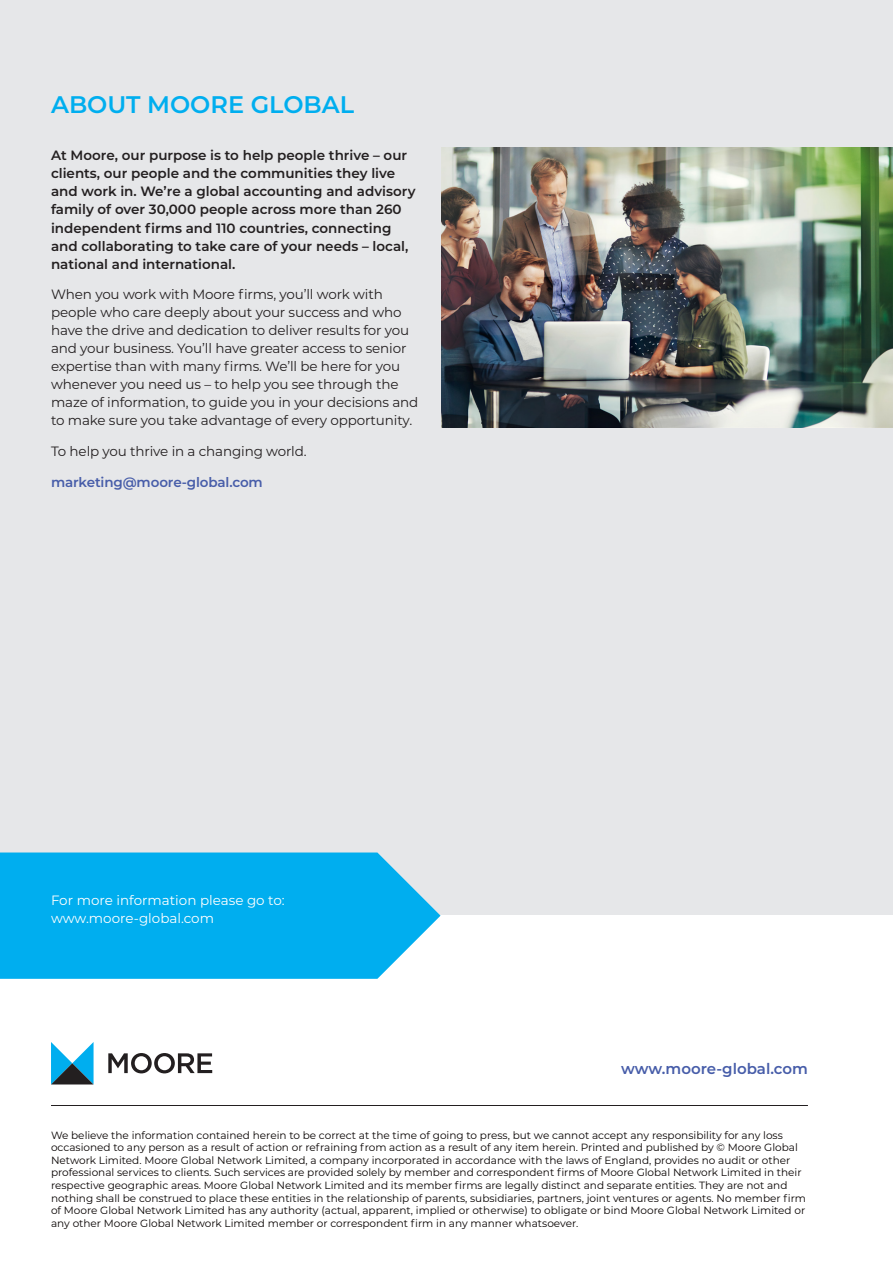
<style>
.page{position:relative;width:893px;height:1263px;background:#fff}
.page>*{position:absolute;margin:0;border:0;box-sizing:border-box;transform-origin:0 0}
.t1{font:600 24px "Montserrat";color:#00aeef}
.t2{font:600 15px "Montserrat";color:#475da9}
.Body{font:13.5px/18px "Montserrat";letter-spacing:-.01em;color:#231f20}
.Intro{font:600 13.5px/18px "Montserrat";color:#231f20}
.Intro-2{font:13.5px/18px "Montserrat";color:#fff}
.Body-2{font:600 13.5px "Montserrat";letter-spacing:-.01em;color:#475da9}
.Body-3{font:10.5px/12.6px "Montserrat";color:#080302}
</style>
<div class="page">
<div style="left:0;top:0;width:893px;height:916px;background:#e6e7e9"></div>
<hr style="left:51px;top:1105px;width:757px;height:1px;background:#231f20">
<svg style="left:51px;top:1042px;width:43px;height:42px"></svg>
<svg style="left:108px;top:1053px;width:104px;height:20px"></svg>
<svg style="left:0;top:852px;width:441px;height:127px;background:#11b2ef"></svg>
<img style="left:441px;top:147px;width:452px;height:281px">
<h1 class="t1" style="left:51px;top:87px;width:305px">ABOUT MOORE GLOBAL</h1>
<p class="Intro" style="left:51px;top:146px;width:366px">At Moore, our purpose is to help people thrive – our clients, our people and the communities they live and work in. We’re a global accounting and advisory family of over 30,000 people across more than 260 independent firms and 110 countries, connecting and collaborating to take care of your needs – local, national and international.</p>
<p class="Body" style="left:51px;top:285px;width:369px">When you work with Moore firms, you’ll work with people who care deeply about your success and who have the drive and dedication to deliver results for you and your business. You’ll have greater access to senior expertise than with many firms. We’ll be here for you whenever you need us – to help you see through the maze of information, to guide you in your decisions and to make sure you take advantage of every opportunity.</p>
<p class="Body" style="left:51px;top:442px;width:257px">To help you thrive in a changing world.</p>
<p class="Body-2" style="left:51px;top:472px;width:213px">marketing@moore-global.com</p>
<p class="Intro-2" style="left:51px;top:891px;width:235px">For more information please go to: www.moore-global.com</p>
<h3 class="t2" style="left:621px;top:1057px;width:188px">www.moore-global.com</h3>
<p class="Body-3" style="left:51px;top:1128px;width:756px">We believe the information contained herein to be correct at the time of going to press, but we cannot accept any responsibility for any loss occasioned to any person as a result of action or refraining from action as a result of any item herein. Printed and published by © Moore Global Network Limited. Moore Global Network Limited, a company incorporated in accordance with the laws of England, provides no audit or other professional services to clients. Such services are provided solely by member and correspondent firms of Moore Global Network Limited in their respective geographic areas. Moore Global Network Limited and its member firms are legally distinct and separate entities. They are not and nothing shall be construed to place these entities in the relationship of parents, subsidiaries, partners, joint ventures or agents. No member firm of Moore Global Network Limited has any authority (actual, apparent, implied or otherwise) to obligate or bind Moore Global Network Limited or any other Moore Global Network Limited member or correspondent firm in any manner whatsoever.</p>
</div>
